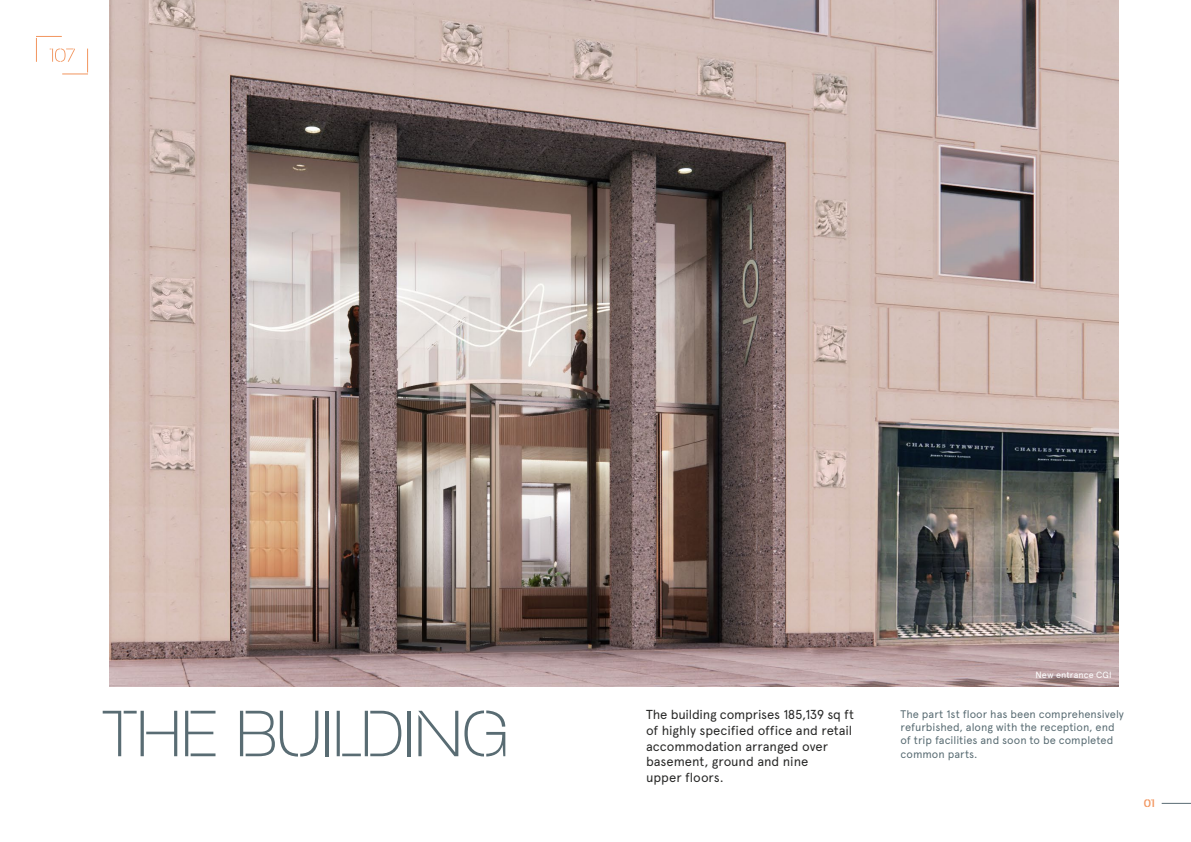
<style>
.page{position:relative;width:1191px;height:842px;background:#fff}
.page>*{position:absolute;margin:0;border:0;box-sizing:border-box;transform-origin:0 0}
.t1{font:200 71px "Paralucent Stencil";letter-spacing:-.01em;color:#596c73}
.t2{font:13px/15.6px "Apercu";letter-spacing:-.005em;color:#282827}
.t3{font:500 12px "Paralucent Stencil";color:#f2955e}
.t4{font:11px/13.2px "Apercu";color:#596c73}
.t5{font:9px "Apercu";letter-spacing:.01em;color:#fff}
</style>
<div class="page">
<img style="left:109px;top:0;width:1009px;height:686px">
<svg style="left:36px;top:36px;width:52px;height:39px"></svg>
<hr style="left:1161px;top:803px;width:30px;height:1px;background:#596c73">
<h1 class="t1" style="left:102px;top:685px;width:408px">THE BUILDING</h1>
<p class="t5" style="left:1035px;top:668px;width:78px">New entrance CGI</p>
<p class="t2" style="left:646px;top:706px;width:209px">The building comprises 185,139 sq ft of highly specified office and retail accommodation arranged over basement, ground and nine<br>upper floors.</p>
<p class="t4" style="left:900px;top:707px;width:225px">The part 1st floor has been comprehensively refurbished, along with the reception, end of trip facilities and soon to be completed</p>
<p class="t4" style="left:900px;top:746px;width:78px">common parts.</p>
<p class="t3" style="left:1144px;top:795px;width:13px">01</p>
</div>
